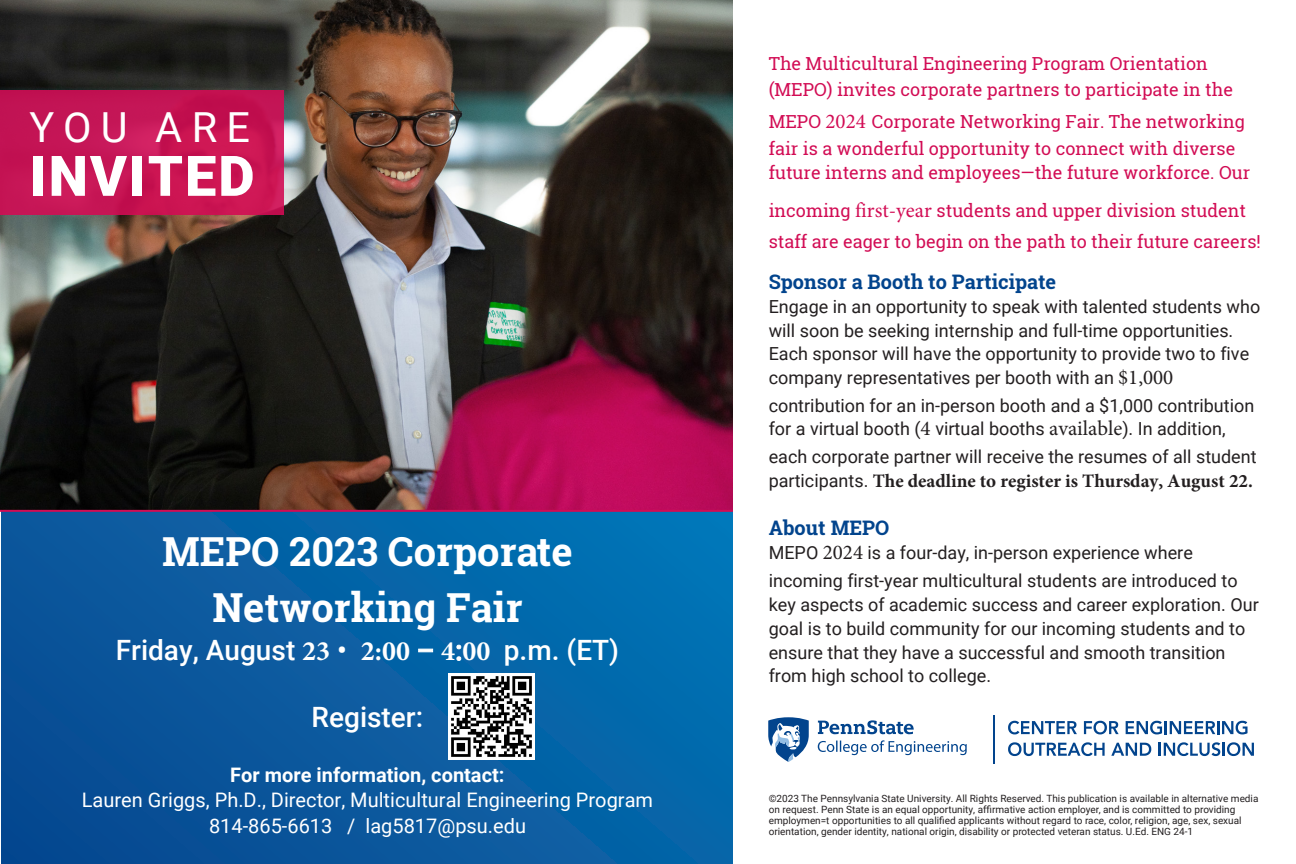
<style>
.page{position:relative;width:1296px;height:864px;background:#fff}
.page>*{position:absolute;margin:0;border:0;box-sizing:border-box;transform-origin:0 0}
.t1{font:900 56px "Roboto";letter-spacing:.035em;color:#fff}
.t2{font:41.4px "Roboto";letter-spacing:.225em;color:#fff}
.t3{font:700 40px/55.2px "Roboto Slab";color:#fff;text-align:center}
.t4{font:500 28px "Roboto";color:#fff}
.t5{font:20px/25.4px "Roboto";color:#fff;text-align:center}
.t6{font:700 20px "Roboto Slab";color:#02448d}
.t7{font:700 19px "Minion Pro";color:#231f20}
.t8{font:18px/23.6px "Roboto";color:#231f20}
.t9{font:18px/25.8px "Roboto Slab";color:#d20c54}
.t10{font:10px/11px "Roboto";color:#231f20}
.s1{font-family:"Minion Pro";font-weight:700}
.s2{font-weight:700}
.s3{font-family:"Minion Pro";font-size:21px}
.s4{font-family:"Roboto";font-weight:400;font-size:18px}
</style>
<div class="page">
<div style="left:1px;top:7px;width:732px;height:857px;background:linear-gradient(to right,#0c4d94,#036fb1)"></div>
<img style="left:0;top:0;width:733px;height:510px">
<div style="left:0;top:90px;width:283px;height:125px;background:#c51554"></div>
<hr style="left:993px;top:716px;width:1px;height:48px;background:#02448d">
<svg style="left:1008px;top:721px;width:69px;height:13px"></svg>
<svg style="left:1084px;top:721px;width:35px;height:13px"></svg>
<svg style="left:1126px;top:721px;width:122px;height:13px"></svg>
<svg style="left:1008px;top:742px;width:97px;height:14px"></svg>
<svg style="left:1111px;top:743px;width:40px;height:13px"></svg>
<svg style="left:1159px;top:742px;width:95px;height:14px"></svg>
<svg style="left:768px;top:717px;width:41px;height:45px"></svg>
<svg style="left:818px;top:720px;width:149px;height:35px"></svg>
<hr style="left:0;top:510px;width:733px;height:2px;background:#d20c54">
<img style="left:449px;top:674px;width:86px;height:86px">
<p class="t2" style="left:30px;top:98px;width:222px">YOU ARE</p>
<p class="t1" style="left:30px;top:137px;width:226px">INVITED</p>
<p class="t3" style="left:162px;top:524px;width:412px">MEPO 2023 Corporate<br>Networking Fair</p>
<p class="t4" style="left:116px;top:631px;width:505px">Friday, August <span class="s1">23</span> • <span class="s1">2:00</span> – <span class="s1">4</span>:<span class="s1">00</span> p.m. (ET)</p>
<p class="t4" style="left:312px;top:697px;width:113px">Register:</p>
<p class="t5" style="left:82px;top:761px;width:573px"><span class="s2">For more information, contact:<br></span>Lauren Griggs, Ph.D., Director, Multicultural Engineering Program<br>814-865-6613 / lag5817@psu.edu</p>
<p class="t9" style="left:769px;top:50px;width:466px">The Multicultural Engineering Program Orientation (MEPO) invites corporate partners to participate in the</p>
<p class="t9" style="left:769px;top:108px;width:478px;line-height:26.8px">MEPO <span class="s3">2024</span> Corporate Networking Fair. The networking fair is a wonderful opportunity to connect with diverse</p>
<p class="t9" style="left:769px;top:154px;width:483px;line-height:37.4px">future interns and employees—the future workforce. Our incoming <span class="s3">first-year</span> students and upper division student</p>
<p class="t9" style="left:769px;top:228px;width:494px">staff are eager to begin on the path to their future careers!</p>
<p class="t6" style="left:769px;top:268px;width:289px">Sponsor a Booth to Participate</p>
<p class="t8" style="left:769px;top:294px;width:493px">Engage in an opportunity to speak with talented students who will soon be seeking internship and full-time opportunities.<br>Each sponsor will have the opportunity to provide two to five company representatives per booth with an <span class="s3">$1,000</span></p>
<p class="t8" style="left:769px;top:393px;width:487px">contribution for an in-person booth and a $1,000 contribution for a virtual booth (<span class="s3">4</span> virtual booths <span class="s3">available</span>). In addition,</p>
<p class="t8" style="left:769px;top:444px;width:489px">each corporate partner will receive the resumes of all student</p>
<p class="t7" style="left:769px;top:467px;width:486px"><span class="s4">participants.</span> The deadline to register is Thursday, August 22.</p>
<p class="t6" style="left:769px;top:514px;width:122px">About MEPO</p>
<p class="t8" style="left:769px;top:538px;width:470px;line-height:27.8px">MEPO <span class="s3">2024</span> is a four-day, in-person experience where incoming first-year multicultural students are introduced to</p>
<p class="t8" style="left:769px;top:592px;width:492px">key aspects of academic success and career exploration. Our goal is to build community for our incoming students and to ensure that they have a successful and smooth transition from high school to college.</p>
<p class="t10" style="left:769px;top:792px;width:491px">©2023 The Pennsylvania State University. All Rights Reserved. This publication is available in alternative media on request. Penn State is an equal opportunity, affirmative action employer, and is committed to providing employmen=t opportunities to all qualified applicants without regard to race, color, religion, age, sex, sexual orientation, gender identity, national origin, disability or protected veteran status. U.Ed. ENG 24-1</p>
</div>
